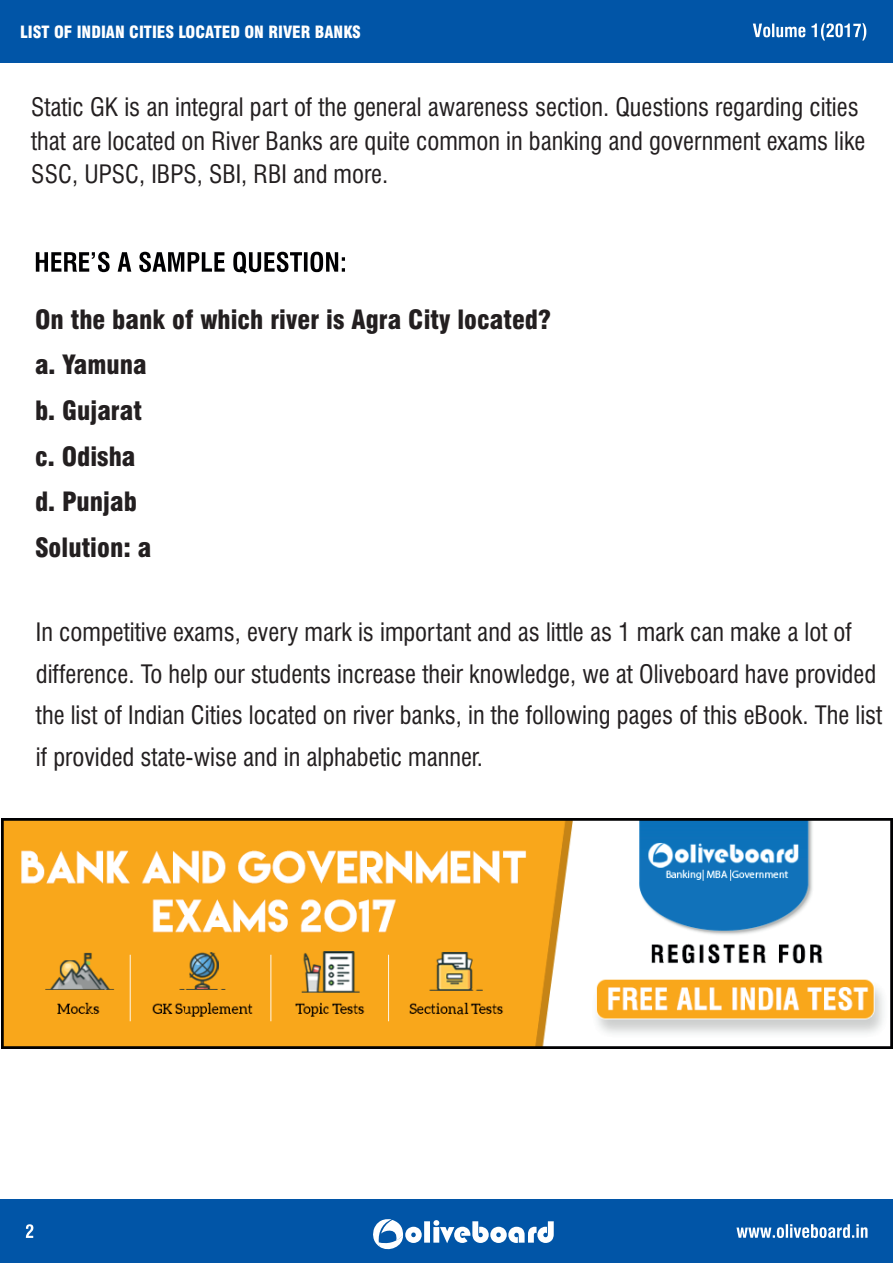
<style>
.page{position:relative;width:893px;height:1263px;background:#fff}
.page>*{position:absolute;margin:0;border:0;box-sizing:border-box;transform-origin:0 0}
.t1{font:900 condensed 25.95px/45.6px "Swiss 721 BT";color:#231f20}
.t2{font:condensed 24.75px/41.8px "Swiss 721 BT";color:#231f20}
.t3{font:900 condensed 16.5px "Swiss 721 BT";color:#fff}
</style>
<div class="page">
<img style="left:2px;top:819px;width:891px;height:229px">
<div style="left:0;top:0;width:893px;height:62px;background:#0155a7"></div>
<svg style="left:753px;top:23px;width:113px;height:18px"></svg>
<div style="left:0;top:1199px;width:893px;height:64px;background:#0155a7"></div>
<svg style="left:26px;top:1224px;width:7px;height:14px"></svg>
<svg style="left:736px;top:1224px;width:131px;height:14px"></svg>
<svg style="left:373px;top:1219px;width:181px;height:31px"></svg>
<svg style="left:36px;top:252px;width:309px;height:22px"></svg>
<p class="t3" style="left:20px;top:26px;width:342px">LIST OF INDIAN CITIES LOCATED ON RIVER BANKS</p>
<p class="t2" style="left:31px;top:93px;width:836px;line-height:33.5px">Static GK is an integral part of the general awareness section. Questions regarding cities that are located on River Banks are quite common in banking and government exams like<br>SSC, UPSC, IBPS, SBI, RBI and more.</p>
<p class="t1" style="left:35px;top:299px;width:517px">On the bank of which river is Agra City located? a. Yamuna<br>b. Gujarat<br>c. Odisha<br>d. Punjab<br>Solution: a</p>
<p class="t2" style="left:36px;top:613px;width:848px">In competitive exams, every mark is important and as little as 1 mark can make a lot of difference. To help our students increase their knowledge, we at Oliveboard have provided the list of Indian Cities located on river banks, in the following pages of this eBook. The list if provided state-wise and in alphabetic manner.</p>
</div>
